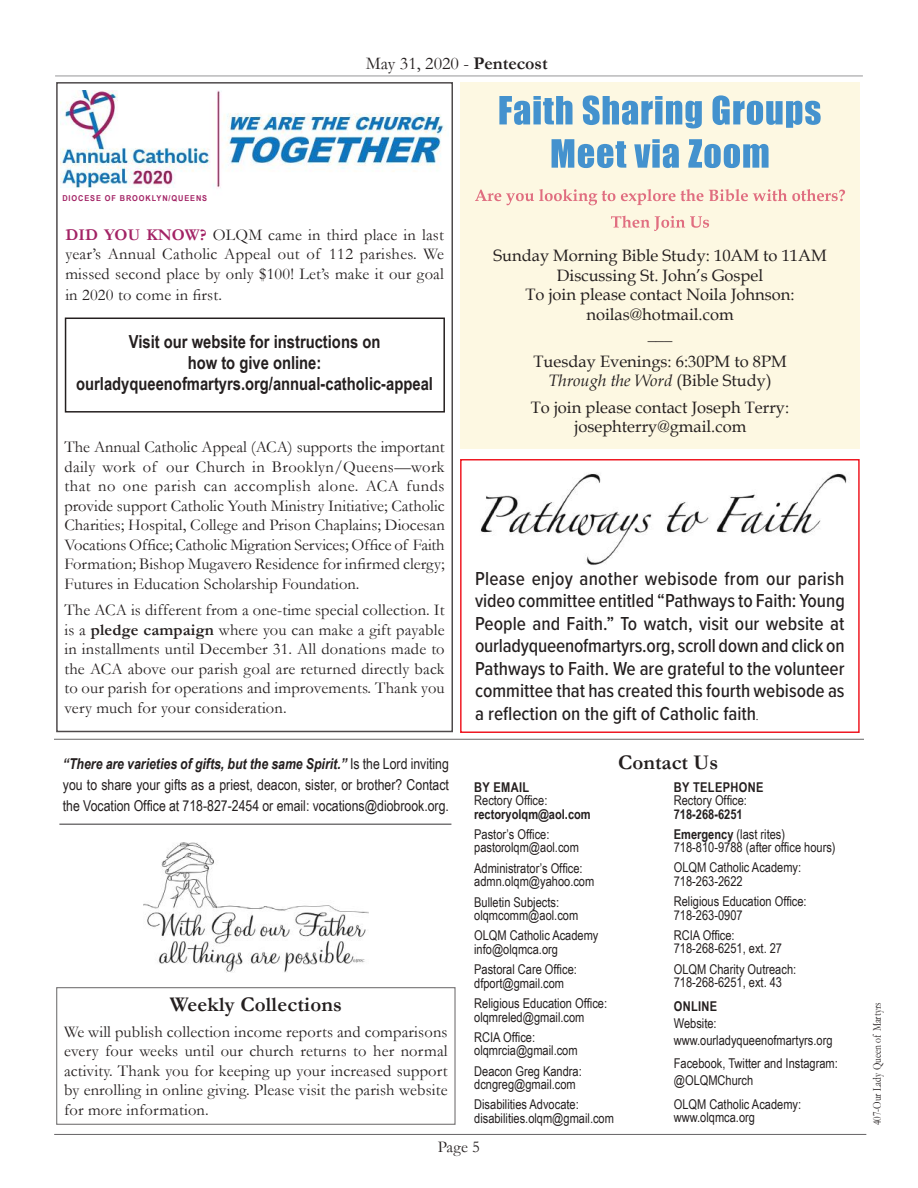
<style>
.page{position:relative;width:918px;height:1188px;background:#fff}
.page>*{position:absolute;margin:0;border:0;box-sizing:border-box;transform-origin:0 0}
.t1{font:700 21px "Garamond";letter-spacing:.01em;color:#241f1f}
.t2{font:500 19.5px/22.5px "Proxima Nova Cond";color:#241f1f;text-align:justify}
.t3{font:700 18px/21px "Arial Narrow";color:#241f1f;text-align:center}
.t4{font:18px "Garamond";color:#241f1f}
.t5{font:16.5px/19.5px "Garamond";letter-spacing:.01em;color:#241f1f;text-align:justify}
.t6{font:16.5px/19.8px "Book Antiqua";color:#241f1f;text-align:center}
.t7{font:15px/21px "Arial Narrow";color:#241f1f;text-align:justify}
.t8{font:13.5px/20.2px "Arial Narrow";color:#241f1f}
.t9{font:700 13.5px/20.2px "Arial Narrow";color:#241f1f}
.t10{font:700 13.5px "Arial Narrow";letter-spacing:.025em;color:#241f1f}
.t11{font:12px "Garamond";color:#241f1f;scale:.8 1}
.t12{font:700 8.1px "Arial Narrow";letter-spacing:.1em;color:#a32365;scale:1.11 1}
.s1{font-weight:700}
.s2{font-weight:700;color:#a32365}
.s3{font-weight:700;font-style:italic}
.s4{font-style:italic}
.s5{font-weight:100;font-style:italic}
.s6{font-weight:400}
.s7{font-style:inherit}
</style>
<div class="page">
<hr style="left:55px;top:76px;width:808px;height:1px;background:#969698">
<hr style="left:54px;top:1134px;width:812px;height:1px;background:#656365">
<div style="left:56px;top:987px;width:400px;height:138px;border:1px solid #777576"></div>
<hr style="left:54px;top:739px;width:810px;height:1px;background:#777576">
<hr style="left:59px;top:824px;width:392px;height:1px;background:#777576">
<img style="left:144px;top:842px;width:224px;height:130px">
<div style="left:460px;top:459px;width:400px;height:274px;border:2px solid #ef1923"></div>
<img style="left:480px;top:473px;width:367px;height:92px">
<div style="left:460px;top:82px;width:400px;height:367px;background:#fdf8e2"></div>
<svg style="left:499px;top:95px;width:322px;height:33px"></svg>
<svg style="left:552px;top:139px;width:217px;height:29px"></svg>
<svg style="left:475px;top:189px;width:370px;height:16px"></svg>
<svg style="left:611px;top:216px;width:98px;height:15px"></svg>
<div style="left:56px;top:82px;width:397px;height:650px;border:2px solid #4e4a4b"></div>
<div style="left:65px;top:318px;width:380px;height:95px;border:2px solid #241f1f"></div>
<img style="left:60px;top:91px;width:384px;height:97px">
<p class="t4" style="left:366px;top:51px;width:183px">May 31, 2020 - <span class="s1">Pentecost</span></p>
<p class="t12" style="left:62px;top:192px;width:132px">DIOCESE OF BROOKLYN/QUEENS</p>
<p class="t5" style="left:65px;top:224px;width:380px"><span class="s2">DID YOU KNOW?</span> OLQM came in third place in last year’s Annual Catholic Appeal out of 112 parishes. We missed second place by only $100! Let’s make it our goal</p>
<p class="t5" style="left:65px;top:284px;width:158px">in 2020 to come in first.</p>
<p class="t3" style="left:76px;top:330px;width:358px">Visit our website for instructions on<br>how to give online: ourladyqueenofmartyrs.org/annual-catholic-appeal</p>
<p class="t5" style="left:64px;top:437px;width:382px">The Annual Catholic Appeal (ACA) supports the important daily work of our Church in Brooklyn/Queens—work that no one parish can accomplish alone. ACA funds provide support Catholic Youth Ministry Initiative; Catholic Charities; Hospital, College and Prison Chaplains; Diocesan Vocations Office; Catholic Migration Services; Office of Faith Formation; Bishop Mugavero Residence for infirmed clergy; Futures in Education Scholarship Foundation.</p>
<p class="t5" style="left:64px;top:600px;width:382px">The ACA is different from a one-time special collection. It is a <span class="s1">pledge campaign</span> where you can make a gift payable in installments until December 31. All donations made to the ACA above our parish goal are returned directly back to our parish for operations and improvements. Thank you very much for your consideration.</p>
<p class="t7" style="left:63px;top:753px;width:388px"><span class="s3">“There are varieties of gifts, but the same Spirit.”</span> Is the Lord inviting you to share your gifts as a priest, deacon, sister, or brother? Contact the Vocation Office at 718-827-2454 or email: vocations@diobrook.org.</p>
<p class="t1" style="left:170px;top:990px;width:174px">Weekly Collections</p>
<p class="t5" style="left:64px;top:1022px;width:385px">We will publish collection income reports and comparisons every four weeks until our church returns to her normal activity. Thank you for keeping up your increased support by enrolling in online giving. Please visit the parish website for more information.</p>
<p class="t6" style="left:493px;top:245px;width:335px">Sunday Morning Bible Study: 10AM to 11AM<br>Discussing St. John’s Gospel<br>To join please contact Noila Johnson: noilas@hotmail.com<br>___</p>
<p class="t6" style="left:533px;top:351px;width:255px">Tuesday Evenings: 6:30PM to 8PM<br><span class="s4">Through the Word</span> (Bible Study)</p>
<p class="t6" style="left:531px;top:398px;width:260px;line-height:18.6px">To join please contact Joseph Terry: josephterry@gmail.com</p>
<p class="t2" style="left:475px;top:566px;width:371px">Please enjoy another webisode from our parish video committee entitled “Pathways to Faith: Young People and Faith.” To watch, visit our website at ourladyqueenofmartyrs.org, scroll down and click on Pathways to Faith. We are grateful to the volunteer committee that has created this fourth webisode as a reflection on the gift of Catholic faith<span class="s5">.</span></p>
<p class="t1" style="left:618px;top:748px;width:101px">Contact Us</p>
<p class="t9" style="left:474px;top:776px;width:57px">BY EMAIL</p>
<p class="t8" style="left:474px;top:790px;width:75px">Rectory Office:</p>
<p class="t9" style="left:474px;top:803px;width:118px">rectoryolqm@aol.com<br><span class="s6">Pastor’s Office</span><span class="s6">:</span></p>
<p class="t8" style="left:474px;top:837px;width:110px">pastorolqm@aol.com<br>Administrator’s Office:</p>
<p class="t8" style="left:474px;top:871px;width:122px">admn.olqm@yahoo.com<br>Bulletin Subjects:</p>
<p class="t8" style="left:474px;top:905px;width:126px">olqmcomm@aol.com<br>OLQM Catholic Academy</p>
<p class="t8" style="left:474px;top:938px;width:104px">info@olqmca.org<br>Pastoral Care Office:</p>
<p class="t8" style="left:474px;top:972px;width:134px">dfport@gmail.com<br>Religious Education Office<span class="s7">:</span></p>
<p class="t8" style="left:474px;top:1006px;width:112px">olqmreled@gmail.com<br>RCIA Office:</p>
<p class="t8" style="left:474px;top:1040px;width:109px">olqmrcia@gmail.com<br>Deacon Greg Kandra:</p>
<p class="t8" style="left:474px;top:1074px;width:106px">dcngreg@gmail.com<br>Disabilities Advocate:</p>
<p class="t8" style="left:474px;top:1108px;width:141px">disabilities.olqm@gmail.com</p>
<p class="t10" style="left:674px;top:777px;width:91px">BY TELEPHONE</p>
<p class="t8" style="left:674px;top:790px;width:75px">Rectory Office:</p>
<p class="t9" style="left:674px;top:803px;width:113px">718-268-6251<br>Emergency <span class="s6">(last rites)</span></p>
<p class="t8" style="left:674px;top:837px;width:163px">718-810-9788 (after office hours)<br>OLQM Catholic Academy:</p>
<p class="t8" style="left:674px;top:871px;width:134px">718-263-2622<br>Religious Education Office:</p>
<p class="t8" style="left:674px;top:904px;width:70px">718-263-0907<br>RCIA Office:</p>
<p class="t8" style="left:674px;top:938px;width:124px">718-268-6251, ext. 27<br>OLQM Charity Outreach:</p>
<p class="t8" style="left:674px;top:972px;width:110px">718-268-6251, ext. 43</p>
<p class="t9" style="left:674px;top:995px;width:45px">ONLINE</p>
<p class="t8" style="left:674px;top:1014px;width:160px;line-height:17px">Website: www.ourladyqueenofmartyrs.org</p>
<p class="t8" style="left:674px;top:1055px;width:166px;line-height:17px">Facebook, Twitter and Instagram: @OLQMChurch</p>
<p class="t8" style="left:674px;top:1097px;width:129px;line-height:13.5px">OLQM Catholic Academy: www.olqmca.org</p>
<p class="t5" style="left:438px;top:1136px;width:43px">Page 5</p>
<p class="t11" style="left:869px;top:1125px;width:155px;rotate:-90deg">407-Our Lady Queen of Martyrs</p>
</div>
